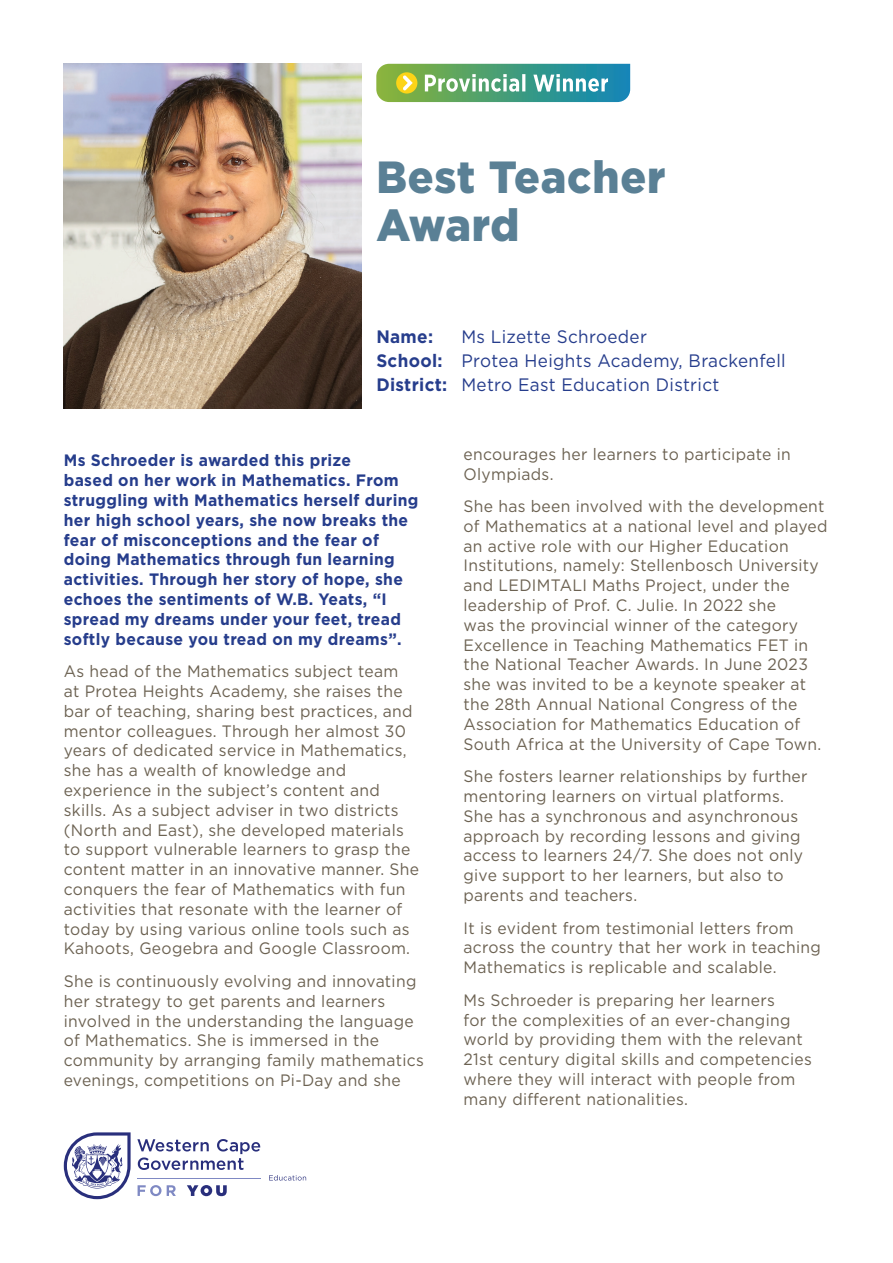
<style>
.page{position:relative;width:893px;height:1263px;background:#fff}
.page>*{position:absolute;margin:0;border:0;box-sizing:border-box;transform-origin:0 0}
.t1{font:900 45px/48px "Gotham";letter-spacing:.02em;color:#5a8095;scale:.95 1}
.t2{font:18px/24px "Gotham";letter-spacing:.02em;color:#263d8c;scale:.95 1}
.t3{font:700 18px "Gotham";color:#263d8c;scale:.95 1}
.t4{font:16.5px/19.8px "Gotham";letter-spacing:.02em;color:#6c6252;scale:.95 1}
.t5{font:700 16.5px/19.8px "Gotham";letter-spacing:.02em;color:#263d8c;scale:.95 1}
.s1{font-weight:700}
</style>
<div class="page">
<svg style="left:64px;top:1132px;width:67px;height:67px"></svg>
<svg style="left:137px;top:1139px;width:123px;height:31px"></svg>
<svg style="left:187px;top:1185px;width:40px;height:11px"></svg>
<svg style="left:138px;top:1185px;width:38px;height:11px"></svg>
<svg style="left:269px;top:1175px;width:37px;height:5px"></svg>
<hr style="left:138px;top:1178px;width:123px;height:1px;background:#7f89c3">
<img style="left:64px;top:64px;width:297px;height:344px">
<svg style="left:376px;top:64px;width:254px;height:38px;background:#69ad8a"></svg>
<h1 class="t1" style="left:376px;top:152px;width:306px">Best Teacher<br>Award</h1>
<p class="t2" style="left:376px;top:324px;width:432px;text-indent:85px">Ms Lizette Schroeder<br><span class="s1">School:</span> Protea Heights Academy, Brackenfell<br><span class="s1">District:</span> Metro East Education District</p>
<p class="t3" style="left:376px;top:325px;width:61px">Name:</p>
<p class="t5" style="left:64px;top:450px;width:375px">Ms Schroeder is awarded this prize<br>based on her work in Mathematics. From struggling with Mathematics herself during her high school years, she now breaks the fear of misconceptions and the fear of doing Mathematics through fun learning activities. Through her story of hope, she echoes the sentiments of W.B. Yeats, “I spread my dreams under your feet, tread softly because you tread on my dreams”.</p>
<p class="t4" style="left:64px;top:661px;width:375px">As head of the Mathematics subject team<br>at Protea Heights Academy, she raises the bar of teaching, sharing best practices, and mentor colleagues. Through her almost 30 years of dedicated service in Mathematics, she has a wealth of knowledge and experience in the subject’s content and skills. As a subject adviser in two districts (North and East), she developed materials to support vulnerable learners to grasp the content matter in an innovative manner. She conquers the fear of Mathematics with fun activities that resonate with the learner of today by using various online tools such as Kahoots, Geogebra and Google Classroom.</p>
<p class="t4" style="left:64px;top:971px;width:381px">She is continuously evolving and innovating her strategy to get parents and learners involved in the understanding the language of Mathematics. She is immersed in the community by arranging family mathematics evenings, competitions on Pi-Day and she</p>
<p class="t4" style="left:463px;top:444px;width:346px">encourages her learners to participate in<br>Olympiads.</p>
<p class="t4" style="left:463px;top:496px;width:385px">She has been involved with the development of Mathematics at a national level and played an active role with our Higher Education Institutions, namely: Stellenbosch University and LEDIMTALI Maths Project, under the leadership of Prof. C. Julie. In 2022 she<br>was the provincial winner of the category Excellence in Teaching Mathematics FET in the National Teacher Awards. In June 2023 she was invited to be a keynote speaker at the 28th Annual National Congress of the Association for Mathematics Education of South Africa at the University of Cape Town.</p>
<p class="t4" style="left:463px;top:766px;width:364px">She fosters learner relationships by further mentoring learners on virtual platforms.<br>She has a synchronous and asynchronous approach by recording lessons and giving access to learners 24/7. She does not only give support to her learners, but also to parents and teachers.</p>
<p class="t4" style="left:463px;top:917px;width:378px">It is evident from testimonial letters from across the country that her work in teaching<br>Mathematics is replicable and scalable.</p>
<p class="t4" style="left:463px;top:990px;width:368px">Ms Schroeder is preparing her learners<br>for the complexities of an ever-changing world by providing them with the relevant 21st century digital skills and competencies where they will interact with people from many different nationalities.</p>
</div>
